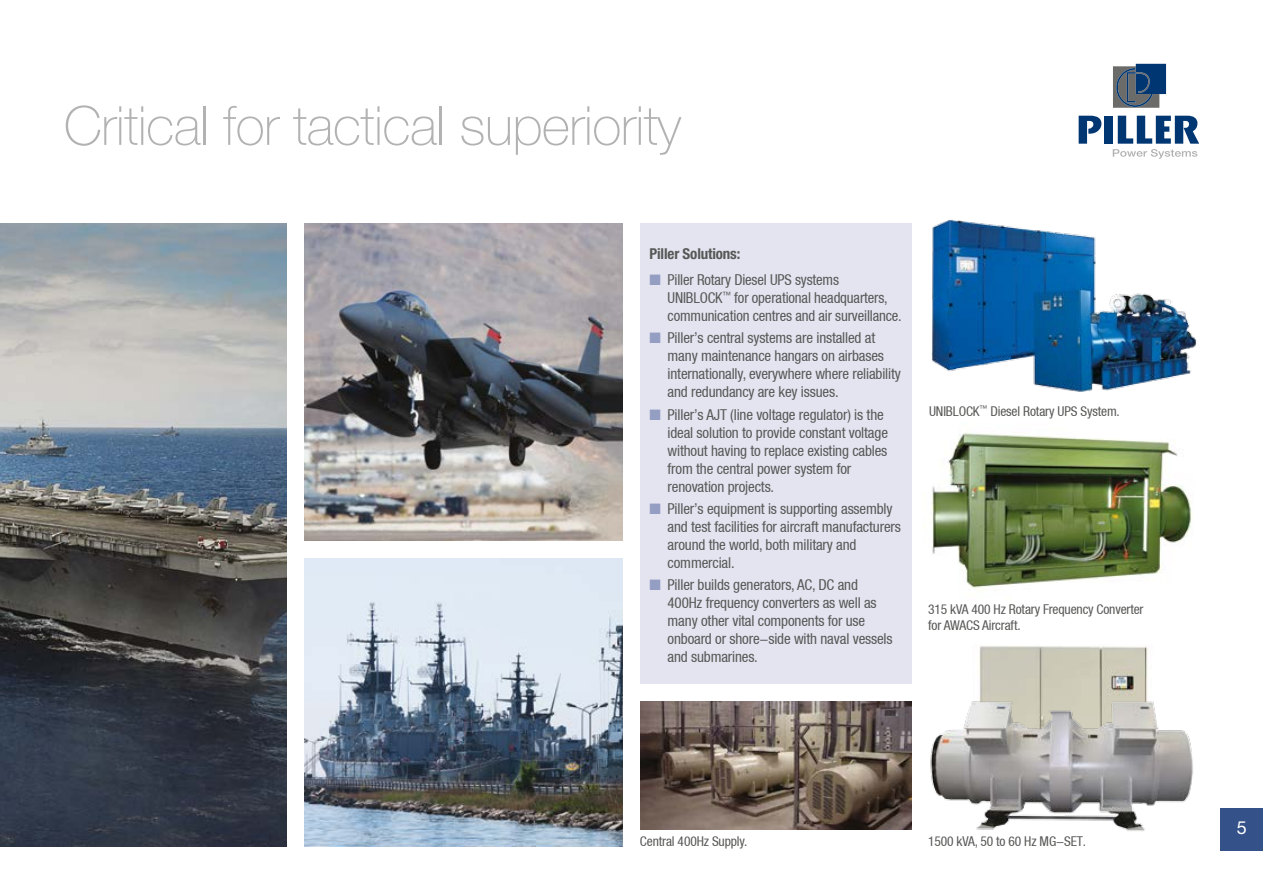
<style>
.page{position:relative;width:1263px;height:893px;background:#fff}
.page>*{position:absolute;margin:0;border:0;box-sizing:border-box;transform-origin:0 0}
.t1{font:100 54px "Helvetica Neue LTW1 G";letter-spacing:-.01em;color:#b2b2b2}
.t2{font:18px "Helvetica Neue LTW1 G";color:#fff}
.t3{font:condensed 15px/18px "Helvetica Neue LT";letter-spacing:-.01em;color:#575756}
.t4{font:700 condensed 15px "Helvetica Neue LTW1 G";letter-spacing:-.01em;color:#575756}
.t5{font:condensed 13.5px/16.5px "Helvetica Neue LT";letter-spacing:-.01em;color:#575756}
.s1{color:#949dc2}
</style>
<div class="page">
<svg style="left:1079px;top:116px;width:22px;height:28px"></svg>
<div style="left:1104px;top:116px;width:9px;height:28px;background:#003671"></div>
<svg style="left:1113px;top:116px;width:86px;height:43px"></svg>
<svg style="left:1113px;top:64px;width:53px;height:44px;background:#48607a"></svg>
<img style="left:304px;top:223px;width:319px;height:317px">
<img style="left:304px;top:558px;width:319px;height:288px">
<img style="left:0;top:223px;width:287px;height:623px">
<img style="left:931px;top:220px;width:266px;height:172px">
<div style="left:640px;top:223px;width:271px;height:461px;background:#e3e4f0"></div>
<img style="left:931px;top:432px;width:262px;height:157px">
<img style="left:640px;top:702px;width:269px;height:127px">
<img style="left:979px;top:645px;width:169px;height:29px">
<img style="left:909px;top:674px;width:284px;height:157px">
<div style="left:1220px;top:808px;width:43px;height:42px;background:#355189"></div>
<h1 class="t1" style="left:64px;top:94px;width:619px">Critical for tactical superiority</h1>
<p class="t4" style="left:649px;top:244px;width:92px">Piller Solutions:</p>
<p class="t3" style="left:667px;top:271px;width:236px;text-indent:-18px"><span class="s1">■</span> Piller Rotary Diesel UPS systems<br>UNIBLOCK<sup>™</sup> for operational headquarters, communication centres and air surveillance.</p>
<p class="t3" style="left:667px;top:329px;width:235px;text-indent:-18px"><span class="s1">■</span> Piller’s central systems are installed at many maintenance hangars on airbases internationally, everywhere where reliability and redundancy are key issues.</p>
<p class="t3" style="left:667px;top:405px;width:222px;text-indent:-18px"><span class="s1">■</span> Piller’s AJT (line voltage regulator) is the ideal solution to provide constant voltage without having to replace existing cables from the central power system for renovation projects.</p>
<p class="t3" style="left:667px;top:499px;width:235px;text-indent:-18px"><span class="s1">■</span> Piller’s equipment is supporting assembly and test facilities for aircraft manufacturers around the world, both military and commercial.</p>
<p class="t3" style="left:667px;top:576px;width:227px;text-indent:-18px"><span class="s1">■</span> Piller builds generators, AC, DC and 400Hz frequency converters as well as many other vital components for use onboard or shore-side with naval vessels and submarines.</p>
<p class="t5" style="left:929px;top:402px;width:192px">UNIBLOCK<sup>™</sup> Diesel Rotary UPS System.</p>
<p class="t5" style="left:928px;top:600px;width:217px">315 kVA 400 Hz Rotary Frequency Converter for AWACS Aircraft.</p>
<p class="t5" style="left:640px;top:833px;width:109px">Central 400Hz Supply.</p>
<p class="t5" style="left:928px;top:833px;width:160px">1500 kVA, 50 to 60 Hz MG-SET.</p>
<p class="t2" style="left:1237px;top:816px;width:12px">5</p>
</div>
